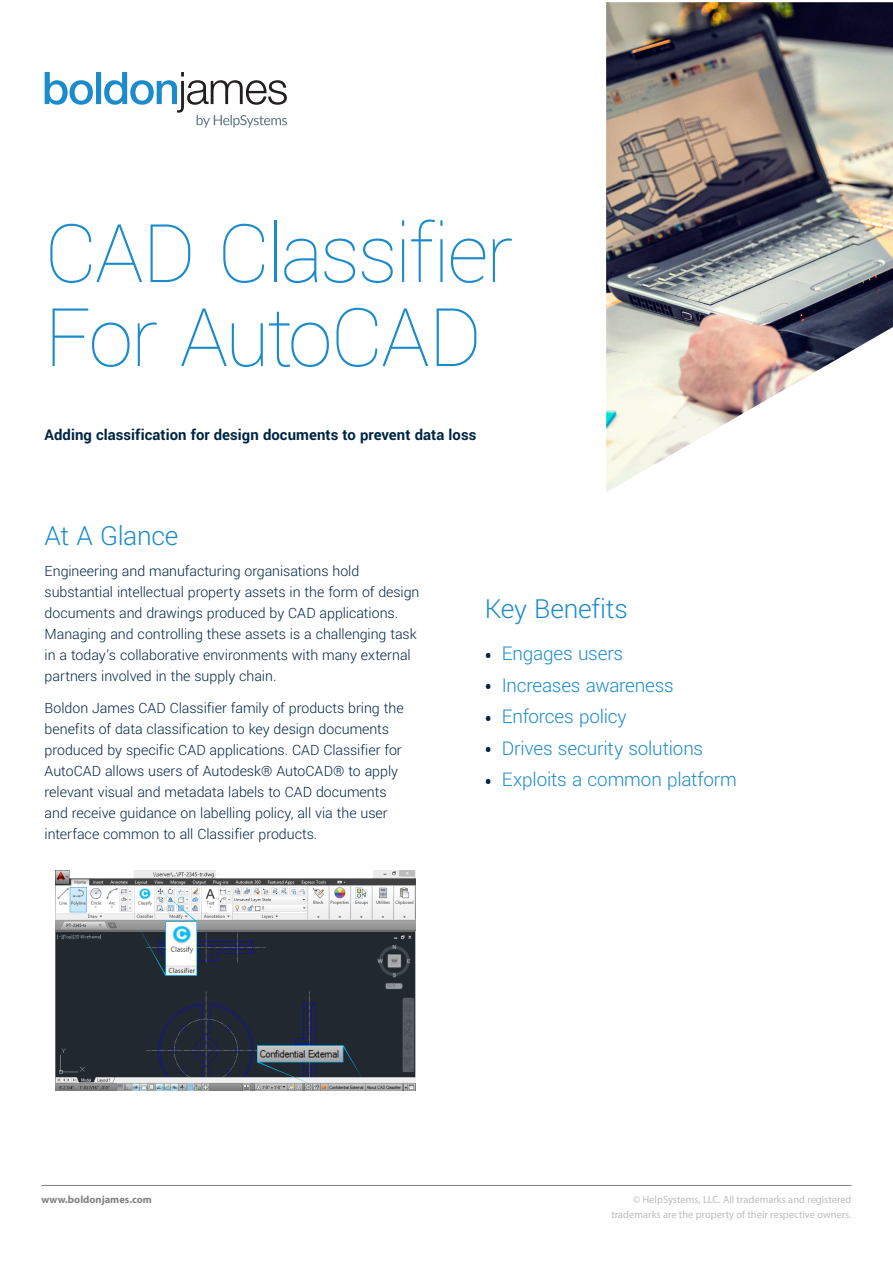
<style>
.page{position:relative;width:893px;height:1263px;background:#fff}
.page>*{position:absolute;margin:0;border:0;box-sizing:border-box;transform-origin:0 0}
.Document_Title{font:100 90px "Yantramanav";letter-spacing:-.025em;color:#1b8bcb}
.Pull_Quote_Out_Text{font:300 29.25px "Yantramanav";letter-spacing:-.01em;color:#1b8bcb}
.Section_Heading{font:300 29.25px "Yantramanav";letter-spacing:-.015em;color:#1b8bcb}
.t1{font:300 21px "Yantramanav";letter-spacing:-.01em;color:#1b8bcb}
.Body_Copy{font:700 16.5px "Yantramanav";letter-spacing:.005em;color:#002442}
.Body_Copy-2{font:300 15.75px/21px "Yantramanav";letter-spacing:-.005em;color:#002442}
.t2{font:10.5px/15px "Myriad Pro";color:#bcbdc0;text-align:right}
.t3{font:700 10.5px "Myriad Pro";color:#808285}
.s1{font-weight:700;color:#002442}
</style>
<div class="page">
<hr style="left:41px;top:1185px;width:810px;height:1px;background:#808285">
<img style="left:606px;top:2px;width:287px;height:490px">
<img style="left:55px;top:870px;width:360px;height:221px">
<svg style="left:45px;top:72px;width:242px;height:56px"></svg>
<p class="Document_Title" style="left:45px;top:200px;width:470px">CAD Classifier</p>
<p class="Document_Title" style="left:45px;top:284px;width:439px">For AutoCAD</p>
<p class="Body_Copy" style="left:45px;top:424px;width:433px">Adding classification for design documents to prevent data loss</p>
<p class="Section_Heading" style="left:45px;top:518px;width:135px">At A Glance</p>
<p class="Body_Copy-2" style="left:45px;top:561px;width:376px">Engineering and manufacturing organisations hold substantial intellectual property assets in the form of design documents and drawings produced by CAD applications.<br>Managing and controlling these assets is a challenging task in a today’s collaborative environments with many external partners involved in the supply chain.</p>
<p class="Body_Copy-2" style="left:45px;top:697px;width:361px">Boldon James CAD Classifier family of products bring the benefits of data classification to key design documents produced by specific CAD applications. CAD Classifier for AutoCAD allows users of Autodesk® AutoCAD® to apply relevant visual and metadata labels to CAD documents and receive guidance on labelling policy, all via the user interface common to all Classifier products.</p>
<p class="Pull_Quote_Out_Text" style="left:485px;top:591px;width:144px">Key Benefits</p>
<p class="t1" style="left:485px;top:641px;width:140px"><span class="s1">•</span> Engages users</p>
<p class="t1" style="left:485px;top:672px;width:191px"><span class="s1">•</span> Increases awareness</p>
<p class="t1" style="left:485px;top:704px;width:144px"><span class="s1">•</span> Enforces policy</p>
<p class="t1" style="left:485px;top:735px;width:220px"><span class="s1">•</span> Drives security solutions</p>
<p class="t1" style="left:485px;top:767px;width:254px"><span class="s1">•</span> Exploits a common platform</p>
<p class="t3" style="left:41px;top:1192px;width:112px">www.boldonjames.com</p>
<p class="t2" style="left:611px;top:1192px;width:242px">© HelpSystems, LLC. All trademarks and registered trademarks are the property of their respective owners.</p>
</div>
